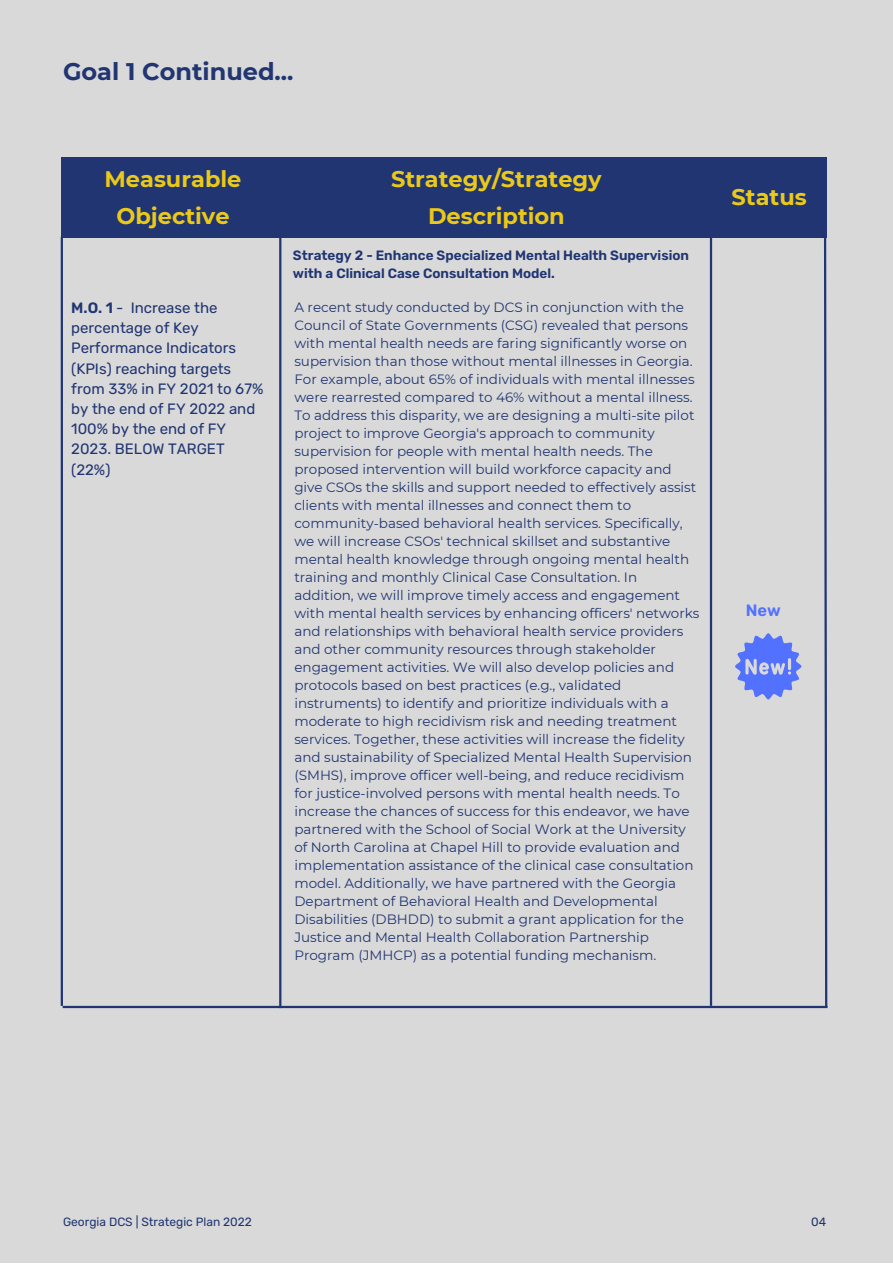
<style>
.page{position:relative;width:893px;height:1264px;background:#fff}
.page>*{position:absolute;margin:0;border:0;box-sizing:border-box;transform-origin:0 0}
.t1{font:700 24px "Montserrat";color:#203572}
.t2{font:700 22.5px/37px "Montserrat";color:#ebc918;text-align:center}
.t3{font:600 16.5px "Rubik";color:#5271ff}
.t4{font:15px/20.2px "Rubik";color:#203572}
.t5{font:13.5px/18px "Montserrat";color:#203572}
.t6{font:600 13.5px/18px "Rubik";color:#203572}
.t7{font:12px "Rubik";color:#203572}
.s1{font-weight:600}
</style>
<div class="page">
<div style="left:0;top:0;width:892px;height:1262px;background:#d9d9d9"></div>
<hr style="left:63px;top:1005px;width:764px;height:3px;background:#203572">
<hr style="left:279px;top:237px;width:2px;height:771px;background:#203572">
<hr style="left:61px;top:237px;width:2px;height:768px;background:#203572">
<hr style="left:709px;top:237px;width:3px;height:768px;background:#203572">
<svg style="left:822px;top:234px;width:6px;height:775px"></svg>
<div style="left:61px;top:157px;width:765px;height:81px;background:#203572"></div>
<svg style="left:735px;top:633px;width:66px;height:66px"></svg>
<h1 class="t1" style="left:63px;top:56px;width:232px">Goal 1 Continued...</h1>
<h2 class="t2" style="left:104px;top:160px;width:138px">Measurable<br>Objective</h2>
<p class="t4" style="left:71px;top:297px;width:194px"><span class="s1">M.O. 1</span> - Increase the percentage of Key<br>Performance Indicators (KPIs) reaching targets from 33% in FY 2021 to 67% by the end of FY 2022 and<br>100% by the end of FY<br>2023. BELOW TARGET (22%)</p>
<h2 class="t2" style="left:391px;top:160px;width:212px">Strategy/Strategy<br>Description</h2>
<p class="t6" style="left:293px;top:246px;width:397px">Strategy 2 - Enhance Specialized Mental Health Supervision with a Clinical Case Consultation Model.</p>
<p class="t5" style="left:294px;top:298px;width:406px">A recent study conducted by DCS in conjunction with the Council of State Governments (CSG) revealed that persons with mental health needs are faring significantly worse on supervision than those without mental illnesses in Georgia.<br>For example, about 65% of individuals with mental illnesses were rearrested compared to 46% without a mental illness.<br>To address this disparity, we are designing a multi-site pilot project to improve Georgia's approach to community supervision for people with mental health needs. The proposed intervention will build workforce capacity and give CSOs the skills and support needed to effectively assist clients with mental illnesses and connect them to community-based behavioral health services. Specifically, we will increase CSOs' technical skillset and substantive mental health knowledge through ongoing mental health training and monthly Clinical Case Consultation. In addition, we will improve timely access and engagement with mental health services by enhancing officers' networks and relationships with behavioral health service providers and other community resources through stakeholder engagement activities. We will also develop policies and protocols based on best practices (e.g., validated instruments) to identify and prioritize individuals with a moderate to high recidivism risk and needing treatment services. Together, these activities will increase the fidelity and sustainability of Specialized Mental Health Supervision (SMHS), improve officer well-being, and reduce recidivism for justice-involved persons with mental health needs. To increase the chances of success for this endeavor, we have partnered with the School of Social Work at the University of North Carolina at Chapel Hill to provide evaluation and implementation assistance of the clinical case consultation model. Additionally, we have partnered with the Georgia Department of Behavioral Health and Developmental Disabilities (DBHDD) to submit a grant application for the Justice and Mental Health Collaboration Partnership Program (JMHCP) as a potential funding mechanism.</p>
<h2 class="t2" style="left:731px;top:178px;width:77px">Status</h2>
<p class="t3" style="left:745px;top:600px;width:37px">New</p>
<p class="t7" style="left:63px;top:1214px;width:190px">Georgia DCS | Strategic Plan 2022</p>
<p class="t7" style="left:811px;top:1214px;width:17px">04</p>
</div>
